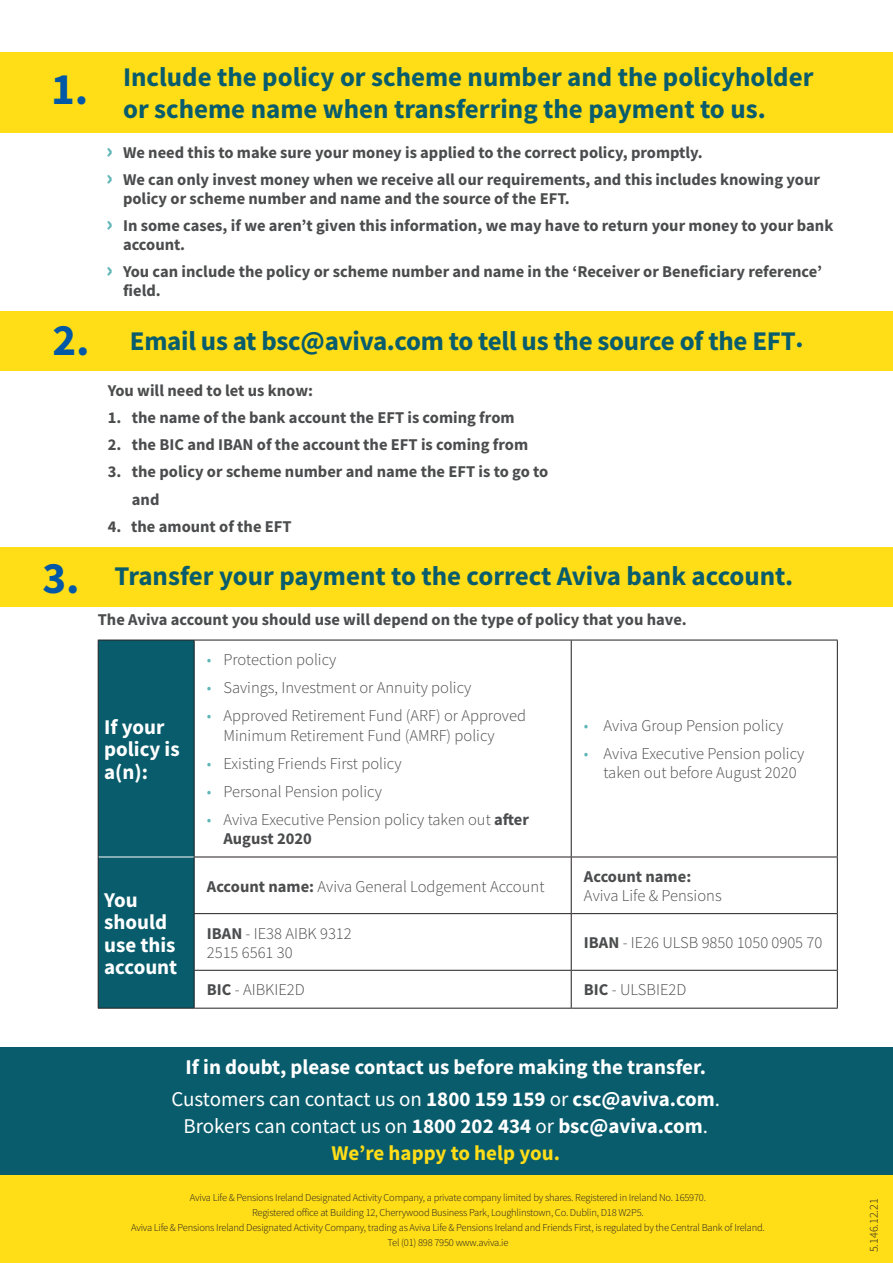
<style>
.page{position:relative;width:893px;height:1263px;background:#fff}
.page>*{position:absolute;margin:0;border:0;box-sizing:border-box;transform-origin:0 0}
.t1{font:700 27px/31.5px "Source Sans Pro";color:#085c6c}
.t2{font:700 21px/22.5px "Source Sans Pro";color:#fff}
.t3{font:21px/27.3px "Source Sans Pro";color:#fff;text-align:center}
.t4{font:700 16.5px/27.3px "Source Sans Pro";color:#4b4c4d}
.t5{font:300 16.5px/19.5px "Source Sans Pro";color:#4b4c4d}
.t6{font:300 12px "Source Sans Pro";color:#231f20}
.t7{font:300 10.5px/15px "Source Sans Pro";letter-spacing:-.02em;color:#231f20;text-align:center}
.s1{font-size:45px;color:#0158a6}
.s2{font-weight:900;font-size:22.5px;color:#5fb6b7}
.s3{color:#5fb6b7}
.s4{font-weight:700}
.s5{font-weight:400}
.s6{font-weight:700;color:#ffdd17}
</style>
<div class="page">
<div style="left:0;top:1140px;width:893px;height:123px;background:#ffdd17"></div>
<div style="left:0;top:1047px;width:893px;height:128px;background:#085c6c"></div>
<div style="left:0;top:52px;width:893px;height:81px;background:#ffdd17"></div>
<div style="left:0;top:311px;width:893px;height:60px;background:#ffdd17"></div>
<div style="left:0;top:547px;width:893px;height:60px;background:#ffdd17"></div>
<div style="left:99px;top:641px;width:95px;height:367px;background:#085c6c"></div>
<hr style="left:98px;top:640px;width:96px;height:1px;background:#231f20">
<hr style="left:98px;top:640px;width:1px;height:217px;background:#231f20">
<hr style="left:194px;top:640px;width:377px;height:1px;background:#231f20">
<hr style="left:194px;top:640px;width:1px;height:217px;background:#231f20">
<hr style="left:571px;top:640px;width:267px;height:1px;background:#231f20">
<hr style="left:571px;top:640px;width:1px;height:217px;background:#231f20">
<hr style="left:837px;top:640px;width:1px;height:217px;background:#231f20">
<hr style="left:99px;top:857px;width:95px;height:1px;background:#fff">
<hr style="left:98px;top:857px;width:1px;height:57px;background:#231f20">
<hr style="left:98px;top:914px;width:1px;height:56px;background:#231f20">
<hr style="left:98px;top:970px;width:1px;height:38px;background:#231f20">
<hr style="left:98px;top:1008px;width:96px;height:1px;background:#231f20">
<hr style="left:194px;top:857px;width:377px;height:1px;background:#231f20">
<hr style="left:194px;top:857px;width:1px;height:56px;background:#231f20">
<hr style="left:571px;top:857px;width:267px;height:1px;background:#231f20">
<hr style="left:571px;top:857px;width:1px;height:56px;background:#231f20">
<hr style="left:837px;top:857px;width:1px;height:56px;background:#231f20">
<hr style="left:194px;top:913px;width:377px;height:1px;background:#231f20">
<hr style="left:194px;top:914px;width:1px;height:56px;background:#231f20">
<hr style="left:571px;top:913px;width:267px;height:1px;background:#231f20">
<hr style="left:571px;top:914px;width:1px;height:56px;background:#231f20">
<hr style="left:837px;top:914px;width:1px;height:56px;background:#231f20">
<hr style="left:194px;top:970px;width:377px;height:1px;background:#231f20">
<hr style="left:194px;top:971px;width:1px;height:37px;background:#231f20">
<hr style="left:571px;top:970px;width:267px;height:1px;background:#231f20">
<hr style="left:571px;top:971px;width:1px;height:37px;background:#231f20">
<hr style="left:837px;top:971px;width:1px;height:37px;background:#231f20">
<hr style="left:194px;top:1008px;width:377px;height:1px;background:#231f20">
<hr style="left:571px;top:1008px;width:267px;height:1px;background:#231f20">
<h1 class="t1" style="left:123px;top:61px;width:692px;text-indent:-72px"><span class="s1">1.</span> Include the policy or scheme number and the policyholder or scheme name when transferring the payment to us.</h1>
<p class="t4" style="left:106px;top:138px;width:715px"><span class="s2">›</span> We need this to make sure your money is applied to the correct policy, promptly.<br><span class="s2">›</span> We can only invest money when we receive all our requirements, and this includes knowing your</p>
<p class="t4" style="left:106px;top:184px;width:729px;text-indent:17px">policy or scheme number and name and the source of the EFT.<br><span class="s2">›</span> In some cases, if we aren’t given this information, we may have to return your money to your bank</p>
<p class="t4" style="left:106px;top:230px;width:717px;text-indent:17px">account.<br><span class="s2">›</span> You can include the policy or scheme number and name in the ‘Receiver or Beneficiary reference’</p>
<p class="t4" style="left:123px;top:276px;width:39px">field.</p>
<h1 class="t1" style="left:52px;top:325px;width:753px"><span class="s1">2.</span> Email us at bsc@aviva.com to tell us the source of the EFT.</h1>
<p class="t4" style="left:108px;top:376px;width:207px">You will need to let us know:</p>
<p class="t4" style="left:108px;top:403px;width:408px">1. the name of the bank account the EFT is coming from</p>
<p class="t4" style="left:108px;top:431px;width:422px">2. the BIC and IBAN of the account the EFT is coming from</p>
<p class="t4" style="left:132px;top:458px;width:418px;text-indent:-24px">3. the policy or scheme number and name the EFT is to go to and</p>
<p class="t4" style="left:108px;top:512px;width:186px">4. the amount of the EFT</p>
<h1 class="t1" style="left:43px;top:560px;width:752px"><span class="s1">3.</span> Transfer your payment to the correct Aviva bank account.</h1>
<p class="t4" style="left:98px;top:606px;width:591px">The Aviva account you should use will depend on the type of policy that you have.</p>
<p class="t2" style="left:104px;top:715px;width:77px">If your policy is a(n):</p>
<p class="t2" style="left:104px;top:888px;width:75px">You should use this account</p>
<p class="t5" style="left:207px;top:650px;width:131px"><span class="s3">•</span> Protection policy</p>
<p class="t5" style="left:207px;top:678px;width:266px"><span class="s3">•</span> Savings, Investment or Annuity policy</p>
<p class="t5" style="left:223px;top:706px;width:304px;text-indent:-16px"><span class="s3">•</span> Approved Retirement Fund (ARF) or Approved<br>Minimum Retirement Fund (AMRF) policy</p>
<p class="t5" style="left:207px;top:753px;width:196px"><span class="s3">•</span> Existing Friends First policy</p>
<p class="t5" style="left:207px;top:781px;width:176px"><span class="s3">•</span> Personal Pension policy</p>
<p class="t5" style="left:223px;top:809px;width:307px;text-indent:-16px"><span class="s3">•</span> Aviva Executive Pension policy taken out <span class="s4">after<br>August 2020</span></p>
<p class="t5" style="left:207px;top:876px;width:339px"><span class="s4">Account name:</span> Aviva General Lodgement Account</p>
<p class="t5" style="left:584px;top:716px;width:201px"><span class="s3">•</span> Aviva Group Pension policy</p>
<p class="t5" style="left:603px;top:744px;width:202px;line-height:18.8px;text-indent:-20px"><span class="s3">•</span> Aviva Executive Pension policy taken out before August 2020</p>
<p class="t4" style="left:584px;top:863px;width:109px">Account name:</p>
<p class="t5" style="left:584px;top:886px;width:139px">Aviva Life &amp; Pensions</p>
<p class="t5" style="left:207px;top:924px;width:146px;line-height:18.8px"><span class="s4">IBAN</span> - IE38 AIBK 9312<br>2515 6561 30</p>
<p class="t5" style="left:584px;top:933px;width:240px"><span class="s4">IBAN</span> - IE26 ULSB 9850 1050 0905 70</p>
<p class="t5" style="left:207px;top:980px;width:99px"><span class="s4">BIC</span> - AIBKIE2D</p>
<p class="t5" style="left:584px;top:980px;width:104px"><span class="s4">BIC</span> - ULSBIE2D</p>
<p class="t2" style="left:171px;top:1051px;width:550px;line-height:31.5px;text-align:center">If in doubt, please contact us before making the transfer.<br><span class="s5">Customers can contact us on</span> 1800 159 159 <span class="s5">or</span> csc@aviva.com<span class="s5">.</span></p>
<p class="t3" style="left:183px;top:1112px;width:526px">Brokers can contact us on <span class="s4">1800 202 434</span> or <span class="s4">bsc@aviva.com</span>.<br><span class="s6">We’re happy to help you.</span></p>
<p class="t7" style="left:131px;top:1190px;width:635px">Aviva Life &amp; Pensions Ireland Designated Activity Company, a private company limited by shares. Registered in Ireland No. 165970.<br>Registered office at Building 12, Cherrywood Business Park, Loughlinstown, Co. Dublin, D18 W2P5.<br>Aviva Life &amp; Pensions Ireland Designated Activity Company, trading as Aviva Life &amp; Pensions Ireland and Friends First, is regulated by the Central Bank of Ireland.<br>Tel (01) 898 7950 www.aviva.ie</p>
<p class="t6" style="left:866px;top:1252px;width:55px;rotate:-90deg">5.146.12.21</p>
</div>
